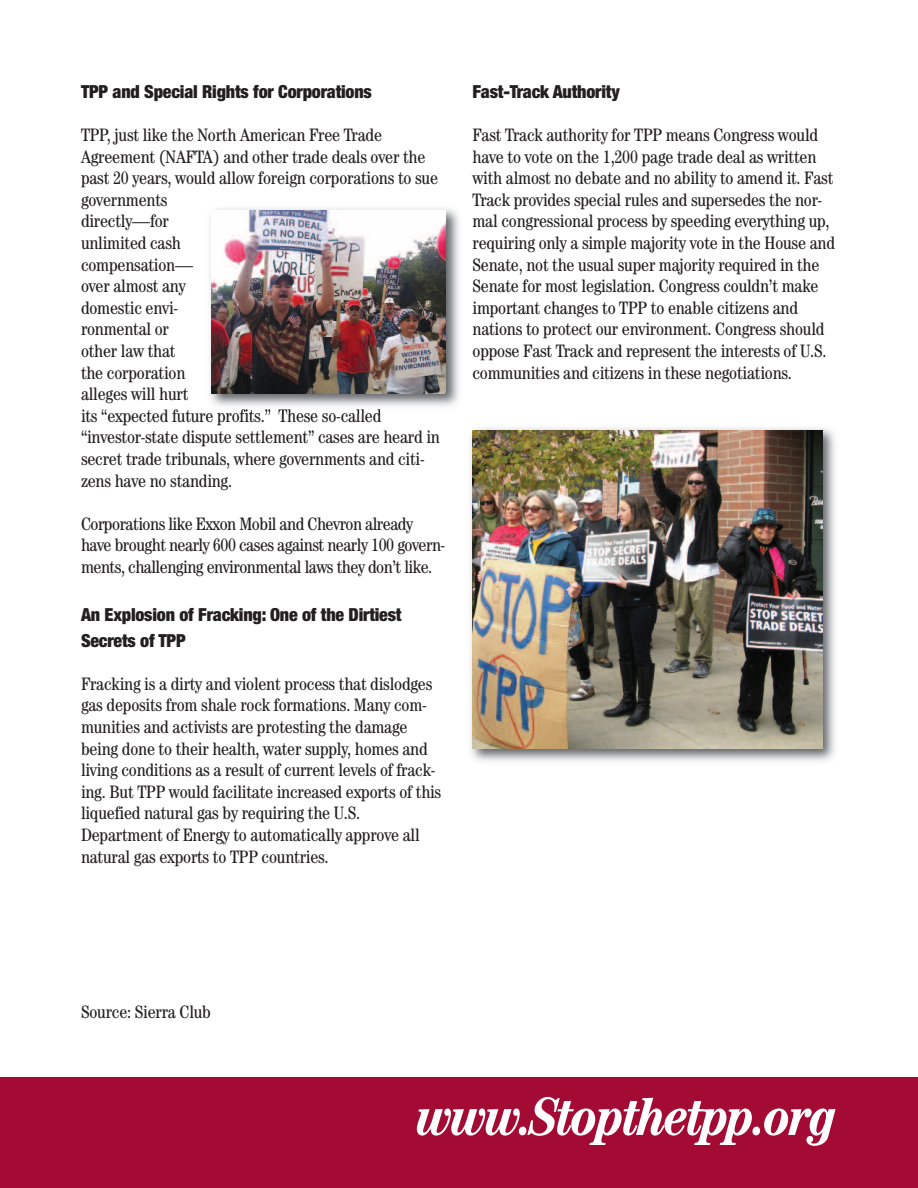
<style>
.page{position:relative;width:918px;height:1188px;background:#fff}
.page>*{position:absolute;margin:0;border:0;box-sizing:border-box;transform-origin:0 0}
.t1{font:italic 700 condensed 54px "Century";letter-spacing:-.03em;color:#fff}
.t2{font:condensed 18px/21.6px "Century";letter-spacing:-.01em;color:#231f20}
.t3{font:900 condensed 18px/26px "Helvetica Neue";letter-spacing:-.01em;color:#231f20}
</style>
<div class="page">
<div style="left:0;top:1077px;width:918px;height:110px;background:#a30a34"></div>
<img style="left:210px;top:208px;width:249px;height:205px">
<img style="left:212px;top:210px;width:234px;height:184px">
<img style="left:471px;top:428px;width:364px;height:333px">
<img style="left:472px;top:430px;width:351px;height:318px">
<p class="t3" style="left:81px;top:79px;width:292px">TPP and Special Rights for Corporations</p>
<p class="t2" style="left:81px;top:126px;width:360px">TPP, just like the North American Free Trade<br>Agreement (NAFTA) and other trade deals over the past 20 years, would allow foreign corporations to sue governments<br>directly—for<br>unlimited cash<br>compensation—<br>over almost any<br>domestic envi-<br>ronmental or<br>other law that<br>the corporation<br>alleges will hurt<br>its “expected future profits.” These so-called “investor-state dispute settlement” cases are heard in secret trade tribunals, where governments and citi&shy;zens have no standing.</p>
<p class="t2" style="left:81px;top:514px;width:366px">Corporations like Exxon Mobil and Chevron already have brought nearly 600 cases against nearly 100 govern&shy;ments, challenging environmental laws they don’t like.</p>
<p class="t3" style="left:81px;top:602px;width:322px">An Explosion of Fracking: One of the Dirtiest<br>Secrets of TPP</p>
<p class="t2" style="left:81px;top:674px;width:362px">Fracking is a dirty and violent process that dislodges gas deposits from shale rock formations. Many com&shy;munities and activists are protesting the damage being done to their health, water supply, homes and living conditions as a result of current levels of frack&shy;ing. But TPP would facilitate increased exports of this liquefied natural gas by requiring the U.S.<br>Department of Energy to automatically approve all natural gas exports to TPP countries.</p>
<p class="t3" style="left:473px;top:79px;width:149px">Fast-Track Authority</p>
<p class="t2" style="left:473px;top:126px;width:364px">Fast Track authority for TPP means Congress would have to vote on the 1,200 page trade deal as written with almost no debate and no ability to amend it. Fast Track provides special rules and supersedes the nor&shy;mal congressional process by speeding everything up, requiring only a simple majority vote in the House and Senate, not the usual super majority required in the Senate for most legislation. Congress couldn’t make important changes to TPP to enable citizens and nations to protect our environment. Congress should oppose Fast Track and represent the interests of U.S. communities and citizens in these negotiations.</p>
<p class="t2" style="left:81px;top:1003px;width:131px">Source: Sierra Club</p>
<h1 class="t1" style="left:417px;top:1098px;width:421px">www.Stopthetpp.org</h1>
</div>
